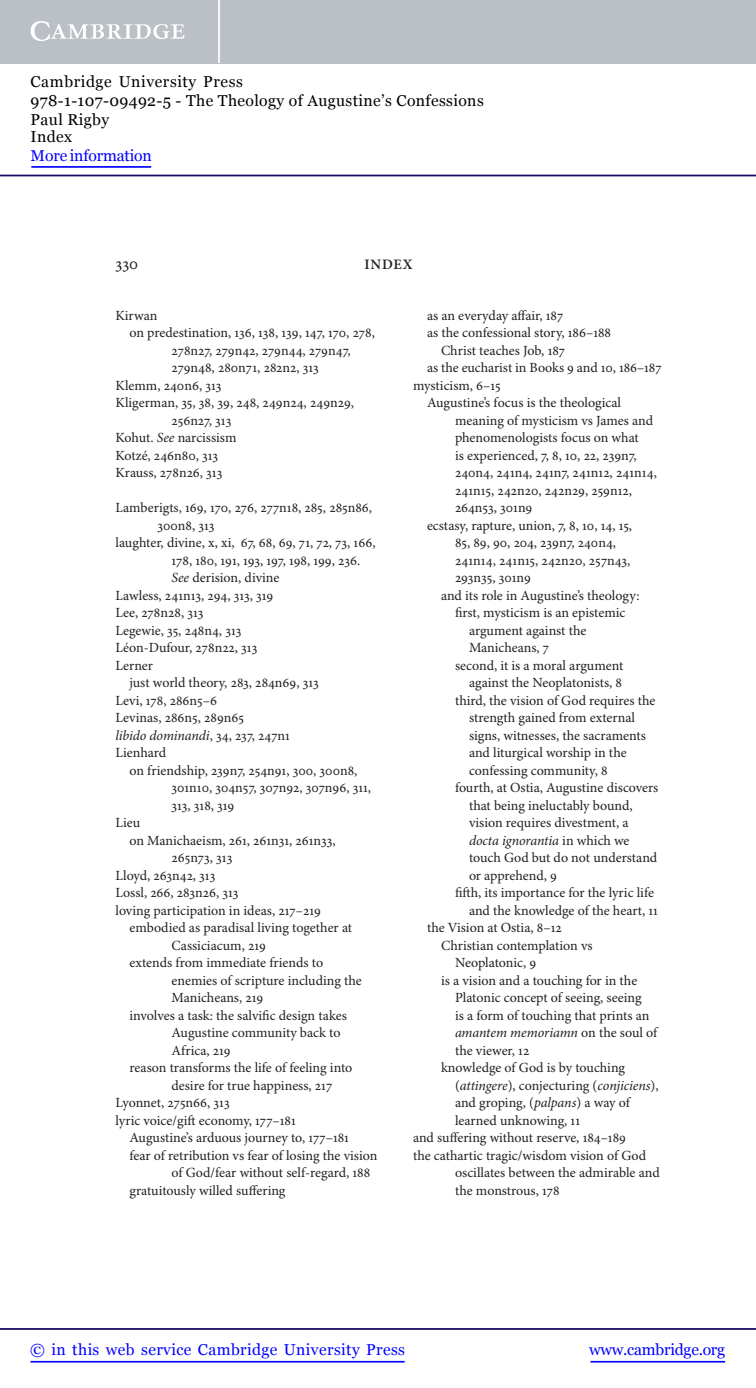
<style>
.page{position:relative;width:756px;height:1388px;background:#fff}
.page>*{position:absolute;margin:0;border:0;box-sizing:border-box;transform-origin:0 0}
.t1{font:17.15px "Minion Pro";color:#231f20}
.t2{font:15.75px/18.9px "Georgia";letter-spacing:.025em;color:#000}
.t3{font:15.75px "Georgia";letter-spacing:.025em;color:#00f}
.t4{font:15.75px "Georgia";letter-spacing:-.015em;color:#00f}
.t5{font:15.75px "Georgia";letter-spacing:-.01em;color:#00f}
.t6{font:600 14.35px "Minion Pro";letter-spacing:.06em;color:#231f20}
.t7{font:14px "Minion Pro";color:#231f20}
.t8{font:italic 14px "Minion Pro";letter-spacing:-.01em;color:#231f20}
.s1{font-style:italic}
.s2{font-style:normal}
</style>
<div class="page">
<hr style="left:591px;top:1361px;width:134px;height:1px;background:#00f">
<hr style="left:0;top:1328px;width:756px;height:2px;background:#150666">
<hr style="left:31px;top:1361px;width:374px;height:1px;background:#00f">
<div style="left:0;top:0;width:756px;height:63px;background:#bac0c6"></div>
<svg style="left:31px;top:21px;width:154px;height:20px"></svg>
<hr style="left:218px;top:0;width:2px;height:63px;background:#fff">
<hr style="left:0;top:175px;width:756px;height:1px;background:#150666">
<hr style="left:31px;top:166px;width:120px;height:2px;background:#00f">
<p class="t2" style="left:31px;top:73px;width:455px">Cambridge University Press<br>978-1-107-09492-5 - The Theology of Augustine’s Confessions<br>Paul Rigby</p>
<p class="t2" style="left:31px;top:128px;width:43px">Index</p>
<p class="t5" style="left:31px;top:146px;width:123px">More information</p>
<p class="t1" style="left:116px;top:257px;width:24px">330</p>
<p class="t6" style="left:364px;top:259px;width:50px">INDEX</p>
<p class="t7" style="left:116px;top:310px;width:43px">Kirwan</p>
<p class="t7" style="left:130px;top:327px;width:247px">on predestination, 136 , 138 , 139 , 147 , 170 , 278 ,</p>
<p class="t7" style="left:172px;top:345px;width:181px">278n27 , 279n42 , 279n44 , 279n47 ,</p>
<p class="t7" style="left:172px;top:362px;width:149px">279n48 , 280n71 , 282n2 , 313</p>
<p class="t7" style="left:116px;top:380px;width:107px">Klemm, 240n6 , 313</p>
<p class="t7" style="left:116px;top:397px;width:240px">Kligerman, 35 , 38 , 39 , 248 , 249n24 , 249n29 ,</p>
<p class="t7" style="left:172px;top:415px;width:61px">256n27 , 313</p>
<p class="t7" style="left:116px;top:432px;width:122px">Kohut. <span class="s1">See</span> narcissism</p>
<p class="t7" style="left:116px;top:450px;width:104px">Kotz é , 246n80 , 313</p>
<p class="t7" style="left:116px;top:467px;width:108px">Krauss, 278n26 , 313</p>
<p class="t7" style="left:116px;top:502px;width:258px">Lamberigts, 169 , 170 , 276 , 277n18 , 285 , 285n86 ,</p>
<p class="t7" style="left:158px;top:520px;width:59px">300n8 , 313</p>
<p class="t7" style="left:116px;top:537px;width:262px">laughter, divine, x , xi , 67 , 68 , 69 , 71 , 72 , 73 , 166 ,</p>
<p class="t7" style="left:172px;top:555px;width:190px">178 , 180 , 191 , 193 , 197 , 198 , 199 , 236.</p>
<p class="t7" style="left:172px;top:572px;width:109px"><span class="s1">See</span> derision, divine</p>
<p class="t7" style="left:116px;top:590px;width:159px">Lawless, 241n13 , 294 , 313 , 319</p>
<p class="t7" style="left:116px;top:607px;width:90px">Lee, 278n28 , 313</p>
<p class="t7" style="left:116px;top:625px;width:127px">Legewie, 35 , 248n4 , 313</p>
<p class="t7" style="left:116px;top:642px;width:143px">L é on-Dufour, 278n22 , 313</p>
<p class="t7" style="left:116px;top:660px;width:39px">Lerner</p>
<p class="t7" style="left:130px;top:677px;width:191px">just world theory, 283 , 284n69 , 313</p>
<p class="t7" style="left:116px;top:695px;width:103px">Levi, 178 , 286n5–6</p>
<p class="t7" style="left:116px;top:712px;width:130px">Levinas, 286n5 , 289n65</p>
<p class="t8" style="left:116px;top:730px;width:176px">libido dominandi <span class="s2">, 34 , 237 , 247n1</span></p>
<p class="t7" style="left:116px;top:747px;width:52px">Lienhard</p>
<p class="t7" style="left:130px;top:765px;width:229px">on friendship, 239n7 , 254n91 , 300 , 300n8 ,</p>
<p class="t7" style="left:172px;top:782px;width:201px">301n10 , 304n57 , 307n92 , 307n96 , 311 ,</p>
<p class="t7" style="left:172px;top:800px;width:64px">313 , 318 , 319</p>
<p class="t7" style="left:116px;top:817px;width:26px">Lieu</p>
<p class="t7" style="left:130px;top:835px;width:208px">on Manichaeism, 261 , 261n31 , 261n33 ,</p>
<p class="t7" style="left:172px;top:852px;width:62px">265n73 , 313</p>
<p class="t7" style="left:116px;top:870px;width:101px">Lloyd, 263n42 , 313</p>
<p class="t7" style="left:116px;top:887px;width:125px">Lossl, 266 , 283n26 , 313</p>
<p class="t7" style="left:116px;top:905px;width:207px">loving participation in ideas, 217 – 219</p>
<p class="t7" style="left:130px;top:922px;width:224px">embodied as paradisal living together at</p>
<p class="t7" style="left:172px;top:940px;width:96px">Cassiciacum, 219</p>
<p class="t7" style="left:130px;top:957px;width:195px">extends from immediate friends to</p>
<p class="t7" style="left:172px;top:975px;width:192px">enemies of scripture including the</p>
<p class="t7" style="left:172px;top:992px;width:93px">Manicheans, 219</p>
<p class="t7" style="left:130px;top:1010px;width:219px">involves a task: the salvific design takes</p>
<p class="t7" style="left:172px;top:1027px;width:171px">Augustine community back to</p>
<p class="t7" style="left:172px;top:1045px;width:61px">Africa, 219</p>
<p class="t7" style="left:130px;top:1062px;width:224px">reason transforms the life of feeling into</p>
<p class="t7" style="left:172px;top:1080px;width:162px">desire for true happiness, 217</p>
<p class="t7" style="left:116px;top:1097px;width:116px">Lyonnet, 275n66 , 313</p>
<p class="t7" style="left:116px;top:1115px;width:182px">lyric voice/gift economy, 177 – 181</p>
<p class="t7" style="left:130px;top:1132px;width:221px">Augustine’s arduous journey to, 177 – 181</p>
<p class="t7" style="left:130px;top:1150px;width:250px">fear of retribution vs fear of losing the vision</p>
<p class="t7" style="left:172px;top:1167px;width:200px">of God/fear without self-regard, 188</p>
<p class="t7" style="left:130px;top:1185px;width:158px">gratuitously willed suffering</p>
<p class="t7" style="left:427px;top:310px;width:138px">as an everyday affair, 187</p>
<p class="t7" style="left:427px;top:327px;width:186px">as the confessional story, 186 – 188</p>
<p class="t7" style="left:441px;top:345px;width:126px">Christ teaches Job, 187</p>
<p class="t7" style="left:427px;top:362px;width:236px">as the eucharist in Books 9 and 10, 186 – 187</p>
<p class="t7" style="left:413px;top:380px;width:89px">mysticism, 6 – 15</p>
<p class="t7" style="left:427px;top:397px;width:196px">Augustine’s focus is the theological</p>
<p class="t7" style="left:455px;top:415px;width:200px">meaning of mysticism vs James and</p>
<p class="t7" style="left:455px;top:432px;width:185px">phenomenologists focus on what</p>
<p class="t7" style="left:455px;top:450px;width:183px">is experienced, 7 , 8 , 10 , 22 , 239n7 ,</p>
<p class="t7" style="left:455px;top:467px;width:203px">240n4 , 241n4 , 241n7 , 241n12 , 241n14 ,</p>
<p class="t7" style="left:455px;top:485px;width:178px">241n15 , 242n20 , 242n29 , 259n12 ,</p>
<p class="t7" style="left:455px;top:502px;width:79px">264n53 , 301n9</p>
<p class="t7" style="left:427px;top:520px;width:207px">ecstasy, rapture, union, 7 , 8 , 10 , 14 , 15 ,</p>
<p class="t7" style="left:455px;top:537px;width:163px">85 , 89 , 90 , 204 , 239n7 , 240n4 ,</p>
<p class="t7" style="left:455px;top:555px;width:177px">241n14 , 241n15 , 242n20 , 257n43 ,</p>
<p class="t7" style="left:455px;top:572px;width:77px">293n35 , 301n9</p>
<p class="t7" style="left:441px;top:590px;width:200px">and its role in Augustine’s theology:</p>
<p class="t7" style="left:455px;top:607px;width:172px">first, mysticism is an epistemic</p>
<p class="t7" style="left:469px;top:625px;width:119px">argument against the</p>
<p class="t7" style="left:469px;top:642px;width:82px">Manicheans, 7</p>
<p class="t7" style="left:455px;top:660px;width:170px">second, it is a moral argument</p>
<p class="t7" style="left:469px;top:677px;width:155px">against the Neoplatonists, 8</p>
<p class="t7" style="left:455px;top:695px;width:202px">third, the vision of God requires the</p>
<p class="t7" style="left:469px;top:712px;width:168px">strength gained from external</p>
<p class="t7" style="left:469px;top:730px;width:178px">signs, witnesses, the sacraments</p>
<p class="t7" style="left:469px;top:747px;width:159px">and liturgical worship in the</p>
<p class="t7" style="left:469px;top:765px;width:140px">confessing community, 8</p>
<p class="t7" style="left:455px;top:782px;width:205px">fourth, at Ostia, Augustine discovers</p>
<p class="t7" style="left:469px;top:800px;width:165px">that being ineluctably bound,</p>
<p class="t7" style="left:469px;top:817px;width:161px">vision requires divestment, a</p>
<p class="t8" style="left:469px;top:835px;width:162px">docta ignorantia <span class="s2">in which we</span></p>
<p class="t7" style="left:469px;top:852px;width:190px">touch God but do not understand</p>
<p class="t7" style="left:469px;top:870px;width:89px">or apprehend, 9</p>
<p class="t7" style="left:455px;top:887px;width:201px">fifth, its importance for the lyric life</p>
<p class="t7" style="left:469px;top:905px;width:190px">and the knowledge of the heart, 11</p>
<p class="t7" style="left:427px;top:922px;width:136px">the Vision at Ostia, 8 – 12</p>
<p class="t7" style="left:441px;top:940px;width:153px">Christian contemplation vs</p>
<p class="t7" style="left:455px;top:957px;width:83px">Neoplatonic, 9</p>
<p class="t7" style="left:441px;top:975px;width:198px">is a vision and a touching for in the</p>
<p class="t7" style="left:455px;top:992px;width:188px">Platonic concept of seeing, seeing</p>
<p class="t7" style="left:455px;top:1010px;width:196px">is a form of touching that prints an</p>
<p class="t8" style="left:455px;top:1027px;width:205px">amantem memoriamn <span class="s2">on the soul of</span></p>
<p class="t7" style="left:455px;top:1045px;width:76px">the viewer, 12</p>
<p class="t7" style="left:441px;top:1062px;width:186px">knowledge of God is by touching</p>
<p class="t8" style="left:455px;top:1080px;width:205px"><span class="s2">(</span> attingere <span class="s2">), conjecturing (</span> conjiciens <span class="s2">),</span></p>
<p class="t7" style="left:455px;top:1097px;width:178px">and groping, ( <span class="s1">palpans</span> ) a way of</p>
<p class="t7" style="left:455px;top:1115px;width:127px">learned unknowing, 11</p>
<p class="t7" style="left:413px;top:1132px;width:215px">and suffering without reserve, 184 – 189</p>
<p class="t7" style="left:413px;top:1150px;width:235px">the cathartic tragic/wisdom vision of God</p>
<p class="t7" style="left:455px;top:1167px;width:206px">oscillates between the admirable and</p>
<p class="t7" style="left:455px;top:1185px;width:106px">the monstrous, 178</p>
<p class="t3" style="left:30px;top:1339px;width:376px">© in this web service Cambridge University Press</p>
<p class="t4" style="left:589px;top:1339px;width:137px">www.cambridge.org</p>
</div>
